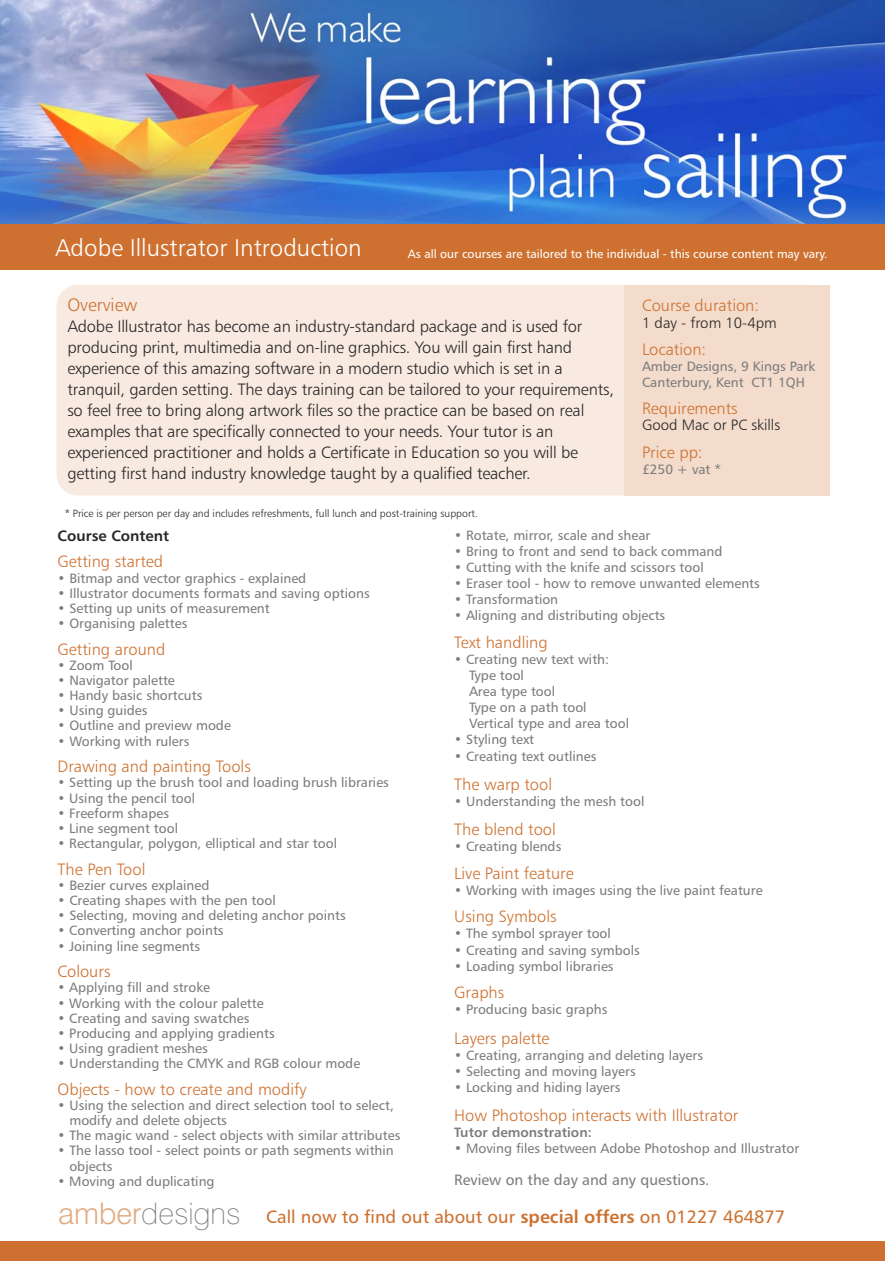
<style>
.page{position:relative;width:885px;height:1261px;background:#fff}
.page>*{position:absolute;margin:0;border:0;box-sizing:border-box;transform-origin:0 0}
.t1{font:100 29.85px "Swiss 721 BT";color:#7d7d7d}
.t2{font:24.15px "Humanist 777 BT Light B";color:#fff}
.t3{font:18px "Humanist 777 BT Roman B";color:#ce7130}
.t4{font:18px "Humanist 777 BT Light B";color:#ce7130}
.t5{font:16.5px/21px "Humanist 777 BT Light B";letter-spacing:-.01em;color:#272627}
.t6{font:16.5px "Humanist 777 BT Light B";color:#ce7130}
.t7{font:15px "Humanist 777 BT Light B";color:#272627}
.t8{font:15px "Humanist 777 BT Roman B";color:#7d7d7d}
.t9{font:15px "Humanist 777 BT Bold B";color:#272627}
.t10{font:13.5px/16px "Humanist 777 BT Roman B";color:#7d7d7d}
.t11{font:13.5px "Humanist 777 BT Bold B";color:#7d7d7d}
.t12{font:12px "Humanist 777 BT Roman B";color:#fff}
.t13{font:10.5px "Humanist 777 BT Light B";color:#272627}
.s1{font-family:"Humanist 777 BT Light B"}
.s2{font-weight:300;color:#e2aa83}
.s3{font-family:"Humanist 777 BT Bold B"}
</style>
<div class="page">
<div style="left:56px;top:285px;width:768px;height:210px;background:#f8eae0;border-radius:21px"></div>
<div style="left:623px;top:285px;width:206px;height:210px;background:#f3dccb"></div>
<img style="left:0;top:0;width:884px;height:224px">
<div style="left:0;top:224px;width:884px;height:46px;background:#ce7130"></div>
<div style="left:0;top:1240px;width:884px;height:20px;background:#ce7130"></div>
<h2 class="t2" style="left:55px;top:237px;width:308px">Adobe Illustrator Introduction</h2>
<p class="t12" style="left:408px;top:248px;width:421px">As all our courses are tailored to the individual - this course content may vary.</p>
<h3 class="t4" style="left:67px;top:297px;width:71px">Overview</h3>
<p class="t5" style="left:67px;top:317px;width:548px">Adobe Illustrator has become an industry-standard package and is used for producing print, multimedia and on-line graphics. You will gain first hand experience of this amazing software in a modern studio which is set in a tranquil, garden setting. The days training can be tailored to your requirements, so feel free to bring along artwork files so the practice can be based on real examples that are specifically connected to your needs. Your tutor is an experienced practitioner and holds a Certificate in Education so you will be getting first hand industry knowledge taught by a qualified teacher.</p>
<p class="t13" style="left:65px;top:508px;width:414px">* Price is per person per day and includes refreshments, full lunch and post-training support.</p>
<p class="t6" style="left:641px;top:299px;width:118px">Course duration:</p>
<p class="t7" style="left:641px;top:316px;width:136px">1 day - from 10-4pm</p>
<p class="t6" style="left:641px;top:343px;width:66px">Location:</p>
<p class="t10" style="left:641px;top:359px;width:174px">Amber Designs, 9 Kings Park<br>Canterbury, Kent CT1 1QH</p>
<p class="t6" style="left:641px;top:401px;width:97px">Requirements</p>
<p class="t7" style="left:641px;top:419px;width:140px">Good Mac or PC skills</p>
<p class="t6" style="left:641px;top:445px;width:62px">Price pp:</p>
<p class="t10" style="left:641px;top:462px;width:81px">£250 + vat *</p>
<p class="t9" style="left:58px;top:529px;width:113px">Course Content</p>
<p class="t6" style="left:58px;top:555px;width:107px">Getting started</p>
<p class="t10" style="left:58px;top:570px;width:250px">• Bitmap and vector graphics - explained</p>
<p class="t10" style="left:58px;top:586px;width:313px">• Illustrator documents formats and saving options</p>
<p class="t10" style="left:58px;top:601px;width:214px">• Setting up units of measurement</p>
<p class="t10" style="left:58px;top:616px;width:131px">• Organising palettes</p>
<p class="t6" style="left:58px;top:642px;width:109px">Getting around</p>
<p class="t10" style="left:58px;top:658px;width:77px">• Zoom Tool</p>
<p class="t10" style="left:58px;top:673px;width:119px">• Navigator palette</p>
<p class="t10" style="left:58px;top:688px;width:146px">• Handy basic shortcuts</p>
<p class="t10" style="left:58px;top:703px;width:91px">• Using guides</p>
<p class="t10" style="left:58px;top:718px;width:175px">• Outline and preview mode</p>
<p class="t10" style="left:58px;top:733px;width:133px">• Working with rulers</p>
<p class="t6" style="left:58px;top:759px;width:195px">Drawing and painting Tools</p>
<p class="t10" style="left:58px;top:775px;width:333px"><span class="s1">•</span> Setting up the brush tool and loading brush libraries</p>
<p class="t10" style="left:58px;top:790px;width:139px"><span class="s1">•</span> Using the pencil tool</p>
<p class="t10" style="left:58px;top:806px;width:113px"><span class="s1">•</span> Freeform shapes</p>
<p class="t10" style="left:58px;top:821px;width:122px"><span class="s1">•</span> Line segment tool</p>
<p class="t10" style="left:58px;top:836px;width:281px"><span class="s1">•</span> Rectangular, polygon, elliptical and star tool</p>
<p class="t6" style="left:58px;top:862px;width:89px">The Pen Tool</p>
<p class="t10" style="left:58px;top:878px;width:153px">• Bezier curves explained</p>
<p class="t10" style="left:58px;top:893px;width:219px">• Creating shapes with the pen tool</p>
<p class="t10" style="left:58px;top:908px;width:289px">• Selecting, moving and deleting anchor points</p>
<p class="t10" style="left:58px;top:923px;width:167px"><span class="s1">•</span> Converting anchor points</p>
<p class="t10" style="left:58px;top:938px;width:144px">• Joining line segments</p>
<p class="t6" style="left:58px;top:964px;width:54px">Colours</p>
<p class="t10" style="left:58px;top:980px;width:154px"><span class="s1">•</span> Applying fill and stroke</p>
<p class="t10" style="left:58px;top:995px;width:207px"><span class="s1">•</span> Working with the colour palette</p>
<p class="t10" style="left:58px;top:1010px;width:193px"><span class="s1">•</span> Creating and saving swatches</p>
<p class="t10" style="left:58px;top:1025px;width:218px"><span class="s1">•</span> Producing and applying gradients</p>
<p class="t10" style="left:58px;top:1041px;width:151px"><span class="s1">•</span> Using gradient meshes</p>
<p class="t10" style="left:58px;top:1056px;width:304px">• Understanding the CMYK and RGB colour mode</p>
<p class="t6" style="left:58px;top:1082px;width:250px">Objects - how to create and modify</p>
<p class="t10" style="left:69px;top:1098px;width:326px;line-height:15.1px;text-indent:-12px">• Using the selection and direct selection tool to select, modify and delete objects</p>
<p class="t10" style="left:58px;top:1128px;width:344px">• The magic wand - select objects with similar attributes</p>
<p class="t10" style="left:69px;top:1143px;width:326px;line-height:15.1px;text-indent:-12px">• The lasso tool - select points or path segments within objects</p>
<p class="t10" style="left:58px;top:1173px;width:158px"><span class="s1">•</span> Moving and duplicating</p>
<p class="t10" style="left:454px;top:528px;width:197px"><span class="s1">•</span> Rotate, mirror, scale and shear</p>
<p class="t10" style="left:454px;top:544px;width:269px">• Bring to front and send to back command</p>
<p class="t10" style="left:454px;top:560px;width:251px"><span class="s1">•</span> Cutting with the knife and scissors tool</p>
<p class="t10" style="left:454px;top:576px;width:307px"><span class="s1">•</span> Eraser tool - how to remove unwanted elements</p>
<p class="t10" style="left:454px;top:592px;width:105px"><span class="s1">•</span> Transformation</p>
<p class="t10" style="left:454px;top:608px;width:212px"><span class="s1">•</span> Aligning and distributing objects</p>
<p class="t6" style="left:454px;top:635px;width:95px">Text handling</p>
<p class="t10" style="left:469px;top:652px;width:161px;text-indent:-15px"><span class="s1">•</span> Creating new text with:<br>Type tool<br>Area type tool<br>Type on a path tool<br>Vertical type and area tool</p>
<p class="t10" style="left:454px;top:732px;width:81px">• Styling text</p>
<p class="t10" style="left:454px;top:748px;width:143px"><span class="s1">•</span> Creating text outlines</p>
<p class="t6" style="left:454px;top:777px;width:99px">The warp tool</p>
<p class="t10" style="left:454px;top:794px;width:191px">• Understanding the mesh tool</p>
<p class="t6" style="left:454px;top:822px;width:103px">The blend tool</p>
<p class="t10" style="left:454px;top:839px;width:108px"><span class="s1">•</span> Creating blends</p>
<p class="t6" style="left:454px;top:866px;width:121px">Live Paint feature</p>
<p class="t10" style="left:454px;top:882px;width:310px">• Working with images using the live paint feature</p>
<p class="t6" style="left:454px;top:909px;width:104px">Using Symbols</p>
<p class="t10" style="left:454px;top:926px;width:158px">• The symbol sprayer tool</p>
<p class="t10" style="left:454px;top:942px;width:187px">• Creating and saving symbols</p>
<p class="t10" style="left:454px;top:958px;width:161px">• Loading symbol libraries</p>
<p class="t6" style="left:454px;top:985px;width:51px">Graphs</p>
<p class="t10" style="left:454px;top:1002px;width:154px"><span class="s1">•</span> Producing basic graphs</p>
<p class="t6" style="left:454px;top:1031px;width:97px">Layers palette</p>
<p class="t10" style="left:454px;top:1047px;width:250px"><span class="s1">•</span> Creating, arranging and deleting layers</p>
<p class="t10" style="left:454px;top:1063px;width:183px"><span class="s1">•</span> Selecting and moving layers</p>
<p class="t10" style="left:454px;top:1079px;width:167px"><span class="s1">•</span> Locking and hiding layers</p>
<p class="t6" style="left:454px;top:1108px;width:285px">How Photoshop interacts with Illustrator</p>
<p class="t11" style="left:454px;top:1126px;width:139px">Tutor demonstration:</p>
<p class="t10" style="left:454px;top:1141px;width:346px">• Moving files between Adobe Photoshop and Illustrator</p>
<p class="t8" style="left:454px;top:1173px;width:257px">Review on the day and any questions.</p>
<h1 class="t1" style="left:58px;top:1201px;width:184px"><span class="s2">amber</span>designs</h1>
<h3 class="t3" style="left:266px;top:1208px;width:520px">Call now to find out about our <span class="s3">special offers</span> on 01227 464877</h3>
</div>
